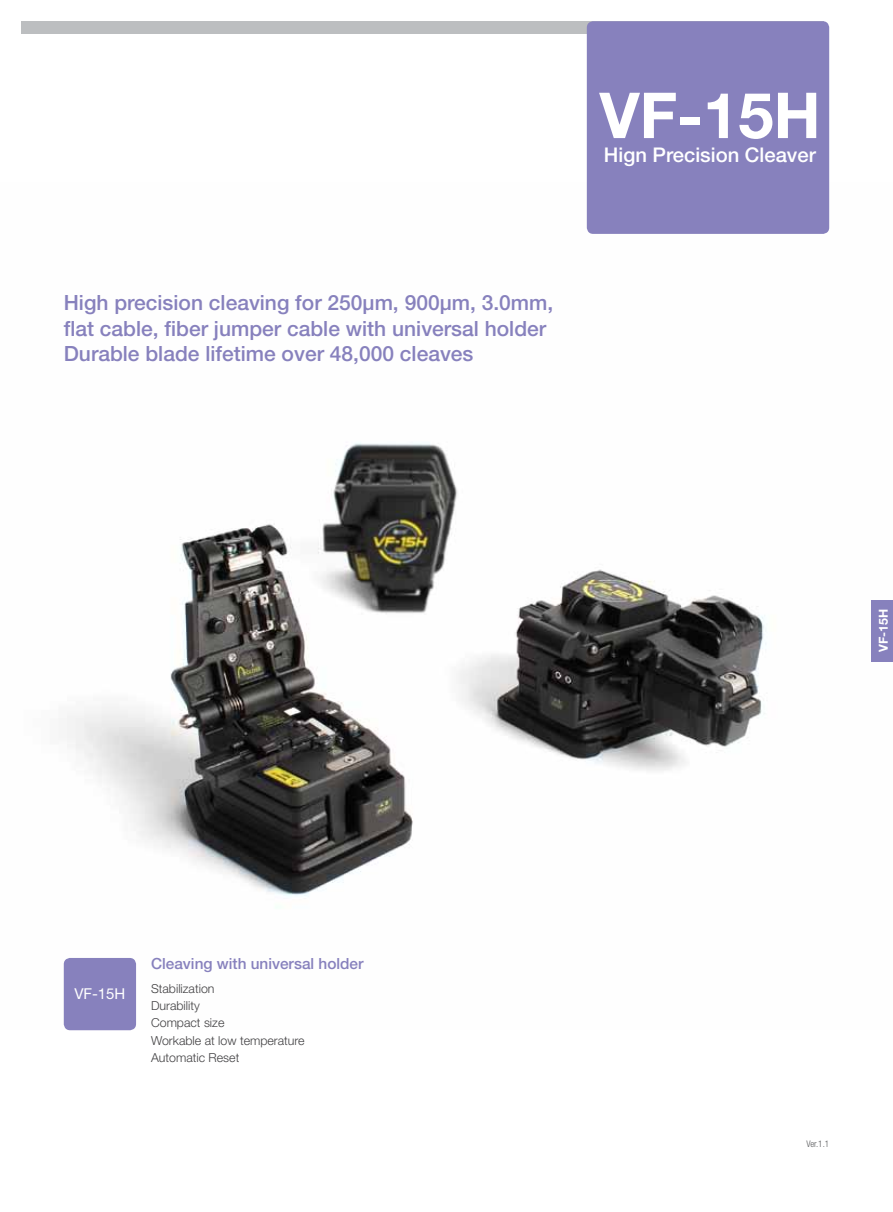
<style>
.page{position:relative;width:893px;height:1212px;background:#fff}
.page>*{position:absolute;margin:0;border:0;box-sizing:border-box;transform-origin:0 0}
.t1{font:700 63.45px "Helvetica Neue LT Std";color:#fff}
.t2{font:500 21px/25.5px "Helvetica Neue LT Std";color:#8781bd}
.t3{font:500 20.25px "Helvetica Neue LT Std";color:#fff}
.t4{font:500 15.3px "Helvetica Neue LT Std";color:#8781bd}
.t5{font:15px "Helvetica Neue LT Std";color:#fff}
.t6{font:300 12.3px/17.2px "Helvetica Neue LT Std";color:#414042}
.t7{font:700 12.3px "Helvetica Neue LT Std";color:#fff}
.t8{font:300 condensed 9.15px "Helvetica Neue LT Std";color:#58595b}
</style>
<div class="page">
<img style="left:63px;top:183px;width:830px;height:846px">
<div style="left:872px;top:600px;width:21px;height:61px;background:#8781bd"></div>
<div style="left:21px;top:21px;width:803px;height:13px;background:#bcbec0"></div>
<div style="left:587px;top:21px;width:242px;height:213px;background:#8781bd;border-radius:6px"></div>
<div style="left:64px;top:958px;width:72px;height:72px;background:#8781bd;border-radius:6px"></div>
<h1 class="t1" style="left:600px;top:76px;width:222px">VF-15H</h1>
<p class="t3" style="left:604px;top:143px;width:213px">Hign Precision Cleaver</p>
<p class="t2" style="left:64px;top:290px;width:491px">High precision cleaving for 250μm, 900μm, 3.0mm, flat cable, fiber jumper cable with universal holder<br>Durable blade lifetime over 48,000 cleaves</p>
<p class="t7" style="left:876px;top:652px;width:45px;rotate:-90deg">VF-15H</p>
<p class="t5" style="left:74px;top:985px;width:53px">VF-15H</p>
<p class="t4" style="left:151px;top:954px;width:214px">Cleaving with universal holder</p>
<p class="t6" style="left:151px;top:980px;width:155px">Stabilization<br>Durability<br>Compact size<br>Workable at low temperature<br>Automatic Reset</p>
<p class="t8" style="left:806px;top:1138px;width:24px">Ver.1.1</p>
</div>
